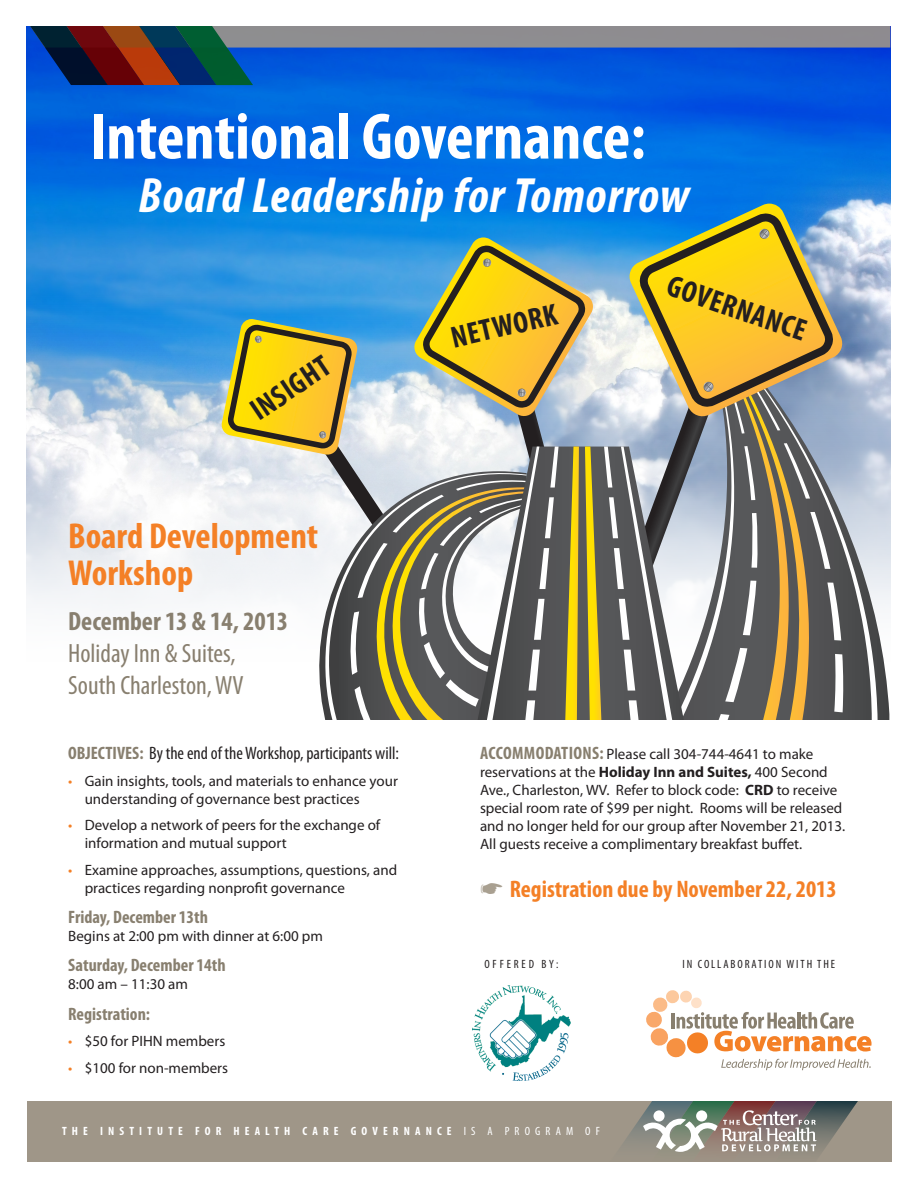
<style>
.page{position:relative;width:918px;height:1188px;background:#fff}
.page>*{position:absolute;margin:0;border:0;box-sizing:border-box;transform-origin:0 0}
.t1{font:700 condensed 66px "Myriad Pro";color:#fff}
.t2{font:italic 700 condensed 49.8px "Myriad Pro";letter-spacing:.02em;color:#fff}
.t3{font:700 condensed 36.15px/37.5px "Myriad Pro";color:#f48026}
.t4{font:700 condensed 30.75px "Myriad Pro";color:#231f20}
.t5{font:condensed 26.55px/31.8px "Myriad Pro";color:#887f6f}
.t6{font:700 condensed 24px "Myriad Pro";color:#f48026}
.t7{font:700 condensed 18px "Myriad Pro";color:#887f6f}
.t8{font:condensed 18px "Myriad Pro";color:#231f20}
.t9{font:15px/18px "Myriad Pro";color:#231f20}
.t10{font:700 condensed 12px "Myriad Pro";letter-spacing:.43em;color:#fff}
.t11{font:condensed 12px "Myriad Pro";letter-spacing:.16em;color:#231f20}
.t12{font:condensed 12px "Myriad Pro";letter-spacing:.24em;color:#231f20}
.s1{font-weight:700}
.s2{font-weight:700;color:#887f6f}
.s3{color:#f48026}
.s4{font-weight:700;font-stretch:condensed;font-size:18px;color:#887f6f}
.s5{color:#a9a091}
.s6{font-weight:400}
</style>
<div class="page">
<img style="left:27px;top:85px;width:863px;height:519px">
<svg style="left:844px;top:376px;width:47px;height:344px;background:#a3aab4"></svg>
<svg style="left:627px;top:204px;width:217px;height:9px;background:#2b86ca"></svg>
<div style="left:27px;top:1100px;width:891px;height:88px;background:#9f9688"></div>
<svg style="left:623px;top:1101px;width:235px;height:52px"></svg>
<div style="left:892px;top:859px;width:26px;height:329px;background:#fff"></div>
<div style="left:0;top:1162px;width:918px;height:26px;background:#fff"></div>
<div style="left:0;top:1076px;width:911px;height:25px;background:#fff"></div>
<img style="left:472px;top:986px;width:98px;height:94px">
<svg style="left:26px;top:26px;width:864px;height:59px;background:#335ba0"></svg>
<svg style="left:221px;top:213px;width:623px;height:507px"></svg>
<svg style="left:646px;top:990px;width:226px;height:80px"></svg>
<p class="t1" style="left:90px;top:95px;width:557px">Intentional Governance:</p>
<p class="t2" style="left:138px;top:164px;width:553px">Board Leadership for Tomorrow</p>
<p class="t4" style="left:243px;top:397px;width:91px;rotate:-34deg">INSIGHT</p>
<p class="t3" style="left:68px;top:516px;width:252px">Board Development<br>Workshop</p>
<p class="t5" style="left:68px;top:605px;width:222px"><span class="s1">December 13 &amp; 14, 2013<br></span>Holiday Inn &amp; Suites,<br>South Charleston, WV</p>
<p class="t8" style="left:68px;top:742px;width:332px"><span class="s2">OBJECTIVES:</span> By the end of the Workshop, participants will:</p>
<p class="t9" style="left:85px;top:771px;width:315px;text-indent:-16px"><span class="s3">•</span> Gain insights, tools, and materials to enhance your understanding of governance best practices</p>
<p class="t9" style="left:85px;top:816px;width:297px;text-indent:-16px"><span class="s3">•</span> Develop a network of peers for the exchange of information and mutual support</p>
<p class="t9" style="left:85px;top:861px;width:314px;text-indent:-16px"><span class="s3">•</span> Examine approaches, assumptions, questions, and practices regarding nonprofit governance</p>
<p class="t7" style="left:68px;top:906px;width:141px">Friday, December 13th</p>
<p class="t9" style="left:68px;top:927px;width:256px">Begins at 2:00 pm with dinner at 6:00 pm</p>
<p class="t7" style="left:68px;top:954px;width:159px">Saturday, December 14th</p>
<p class="t9" style="left:68px;top:975px;width:121px">8:00 am – 11:30 am</p>
<p class="t7" style="left:68px;top:1002px;width:83px">Registration:</p>
<p class="t9" style="left:68px;top:1032px;width:159px"><span class="s3">•</span> $50 for PIHN members</p>
<p class="t9" style="left:68px;top:1059px;width:161px"><span class="s3">•</span> $100 for non-members</p>
<p class="t4" style="left:447px;top:319px;width:110px;rotate:-13deg">NETWORK</p>
<p class="t4" style="left:675px;top:266px;width:147px;rotate:19deg">GOVERNANCE</p>
<p class="t9" style="left:480px;top:745px;width:367px"><span class="s4">ACCOMMODATIONS:</span> Please call 304-744-4641 to make reservations at the <span class="s1">Holiday Inn and Suites,</span> 400 Second Ave., Charleston, WV. Refer to block code: <span class="s1">CRD</span> to receive special room rate of $99 per night. Rooms will be released and no longer held for our group after November 21, 2013.<br>All guests receive a complimentary breakfast buffet.</p>
<p class="t6" style="left:480px;top:874px;width:358px"><span class="s5">☛</span> Registration due by November 22, 2013</p>
<p class="t12" style="left:484px;top:957px;width:76px">OFFERED BY:</p>
<p class="t11" style="left:682px;top:957px;width:154px">IN COLLABORATION WITH THE</p>
<p class="t10" style="left:62px;top:1124px;width:539px">THE INSTITUTE FOR HEALTH CARE GOVERNANCE <span class="s6">IS A PROGRAM OF</span></p>
</div>
